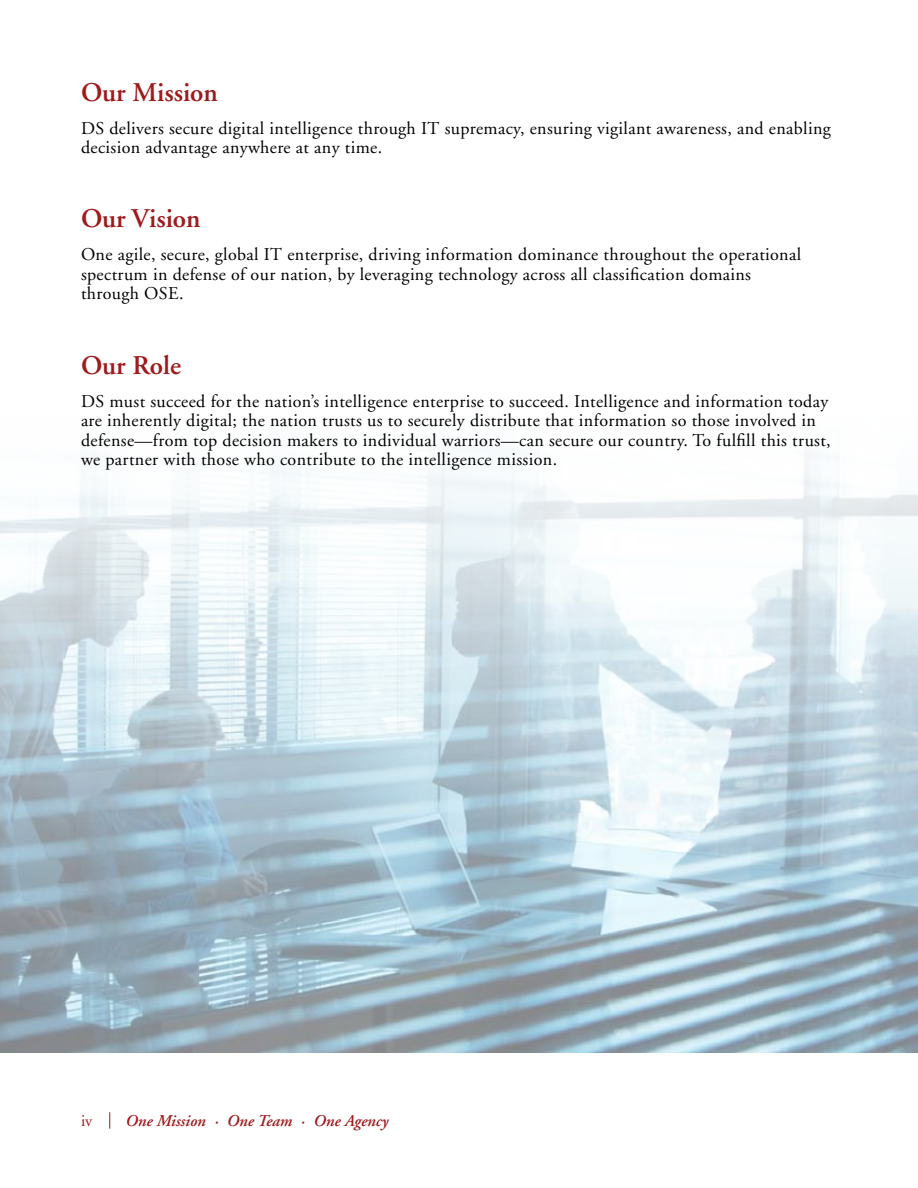
<style>
.page{position:relative;width:918px;height:1188px;background:#fff}
.page>*{position:absolute;margin:0;border:0;box-sizing:border-box;transform-origin:0 0}
.t1{font:600 27px "Adobe Garamond";color:#9e1a1d}
.t2{font:18px/19.5px "Adobe Garamond";letter-spacing:.02em;color:#000}
.t3{font:italic 600 16.5px "Adobe Garamond";color:#9e1a1d}
.t4{font:16.5px "Adobe Garamond";color:#9e1a1d}
</style>
<div class="page">
<svg style="left:109px;top:1112px;width:1px;height:17px"></svg>
<img style="left:0;top:452px;width:918px;height:601px">
<h1 class="t1" style="left:81px;top:77px;width:138px">Our Mission</h1>
<p class="t2" style="left:81px;top:119px;width:751px">DS delivers secure digital intelligence through IT supremacy, ensuring vigilant awareness, and enabling decision advantage anywhere at any time.</p>
<h1 class="t1" style="left:81px;top:204px;width:121px">Our Vision</h1>
<p class="t2" style="left:81px;top:245px;width:722px">One agile, secure, global IT enterprise, driving information dominance throughout the operational spectrum in defense of our nation, by leveraging technology across all classification domains through OSE.</p>
<h1 class="t1" style="left:81px;top:350px;width:102px">Our Role</h1>
<p class="t2" style="left:81px;top:392px;width:751px">DS must succeed for the nation’s intelligence enterprise to succeed. Intelligence and information today are inherently digital; the nation trusts us to securely distribute that information so those involved in defense—from top decision makers to individual warriors—can secure our country. To fulfill this trust, we partner with those who contribute to the intelligence mission.</p>
<p class="t4" style="left:81px;top:1112px;width:13px">iv</p>
<p class="t3" style="left:125px;top:1112px;width:265px">One Mission · One Team · One Agency</p>
</div>
